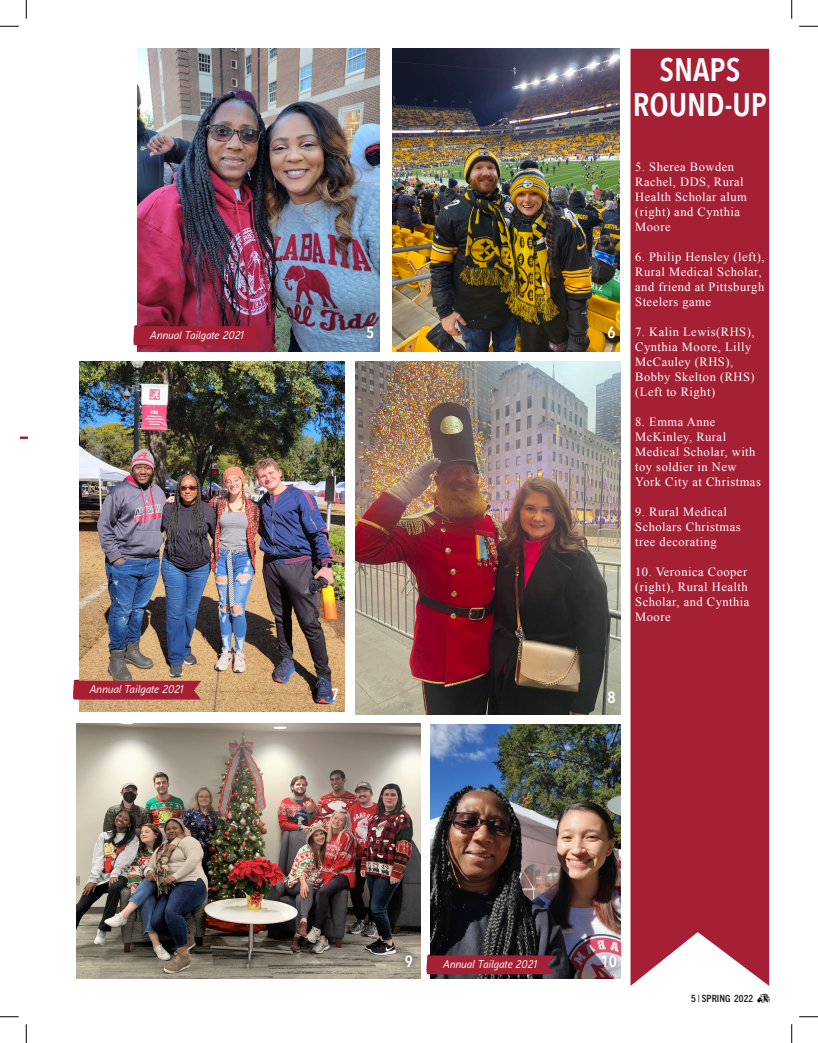
<style>
.page{position:relative;width:818px;height:1043px;background:#fff}
.page>*{position:absolute;margin:0;border:0;box-sizing:border-box;transform-origin:0 0}
.t1{font:600 32.5px "Avenir Next Condensed";color:#fff}
.t2{font:600 16.25px "Avenir Next Condensed";color:#fff}
.t3{font:12.5px/15px "Times New Roman";letter-spacing:.04em;color:#fff}
.t4{font:italic 500 11.25px "Aaux Next";color:#fff}
.t5{font:700 condensed 10px "Trade Gothic Next LT Pro";color:#231f20}
</style>
<div class="page">
<svg style="left:758px;top:994px;width:11px;height:8px"></svg>
<img style="left:392px;top:49px;width:227px;height:302px">
<img style="left:356px;top:361px;width:264px;height:353px">
<img style="left:77px;top:723px;width:343px;height:255px">
<img style="left:79px;top:361px;width:265px;height:351px">
<img style="left:137px;top:49px;width:242px;height:302px">
<img style="left:430px;top:724px;width:190px;height:254px">
<div style="left:630px;top:49px;width:139px;height:936px;background:#a62035"></div>
<svg style="left:73px;top:679px;width:128px;height:20px;background:#aa2f3d"></svg>
<svg style="left:426px;top:954px;width:128px;height:20px;background:#9b2336"></svg>
<svg style="left:133px;top:325px;width:128px;height:20px;background:#a32136"></svg>
<svg style="left:21px;top:436px;width:7px;height:3px"></svg>
<div style="left:399px;top:948px;width:19px;height:24px;background:#231f20;opacity:.75"></div>
<div style="left:595px;top:948px;width:27px;height:24px;background:#231f20;opacity:.75"></div>
<svg style="left:0;top:25px;width:19px;height:2px"></svg>
<svg style="left:799px;top:25px;width:19px;height:2px"></svg>
<svg style="left:0;top:1016px;width:19px;height:1px"></svg>
<svg style="left:799px;top:1016px;width:19px;height:1px"></svg>
<svg style="left:25px;top:0;width:2px;height:19px"></svg>
<svg style="left:25px;top:1024px;width:2px;height:18px"></svg>
<svg style="left:791px;top:0;width:1px;height:19px"></svg>
<svg style="left:791px;top:1024px;width:1px;height:18px"></svg>
<p class="t4" style="left:150px;top:327px;width:95px">Annual Tailgate 2021</p>
<p class="t4" style="left:89px;top:681px;width:95px">Annual Tailgate 2021</p>
<p class="t2" style="left:366px;top:318px;width:10px">5</p>
<p class="t2" style="left:607px;top:318px;width:10px">6</p>
<p class="t1" style="left:659px;top:42px;width:82px">SNAPS</p>
<p class="t1" style="left:632px;top:77px;width:136px">ROUND-UP</p>
<p class="t3" style="left:635px;top:159px;width:113px">5. Sherea Bowden<br>Rachel, DDS, Rural<br>Health Scholar alum (right) and Cynthia<br>Moore</p>
<p class="t3" style="left:635px;top:249px;width:131px">6. Philip Hensley (left),<br>Rural Medical Scholar, and friend at Pittsburgh<br>Steelers game</p>
<p class="t3" style="left:635px;top:324px;width:121px">7. Kalin Lewis(RHS),<br>Cynthia Moore, Lilly<br>McCauley (RHS),<br>Bobby Skelton (RHS) (Left to Right)</p>
<p class="t3" style="left:635px;top:414px;width:127px">8. Emma Anne<br>McKinley, Rural<br>Medical Scholar, with toy soldier in New<br>York City at Christmas</p>
<p class="t3" style="left:635px;top:504px;width:107px">9. Rural Medical<br>Scholars Christmas tree decorating</p>
<p class="t3" style="left:635px;top:564px;width:116px">10. Veronica Cooper (right), Rural Health<br>Scholar, and Cynthia<br>Moore</p>
<p class="t2" style="left:331px;top:680px;width:10px">7</p>
<p class="t2" style="left:607px;top:683px;width:10px">8</p>
<p class="t2" style="left:405px;top:946px;width:10px">9</p>
<p class="t2" style="left:600px;top:946px;width:18px">10</p>
<p class="t4" style="left:443px;top:956px;width:95px">Annual Tailgate 2021</p>
<p class="t5" style="left:691px;top:991px;width:63px">5 | SPRING 2022</p>
</div>
